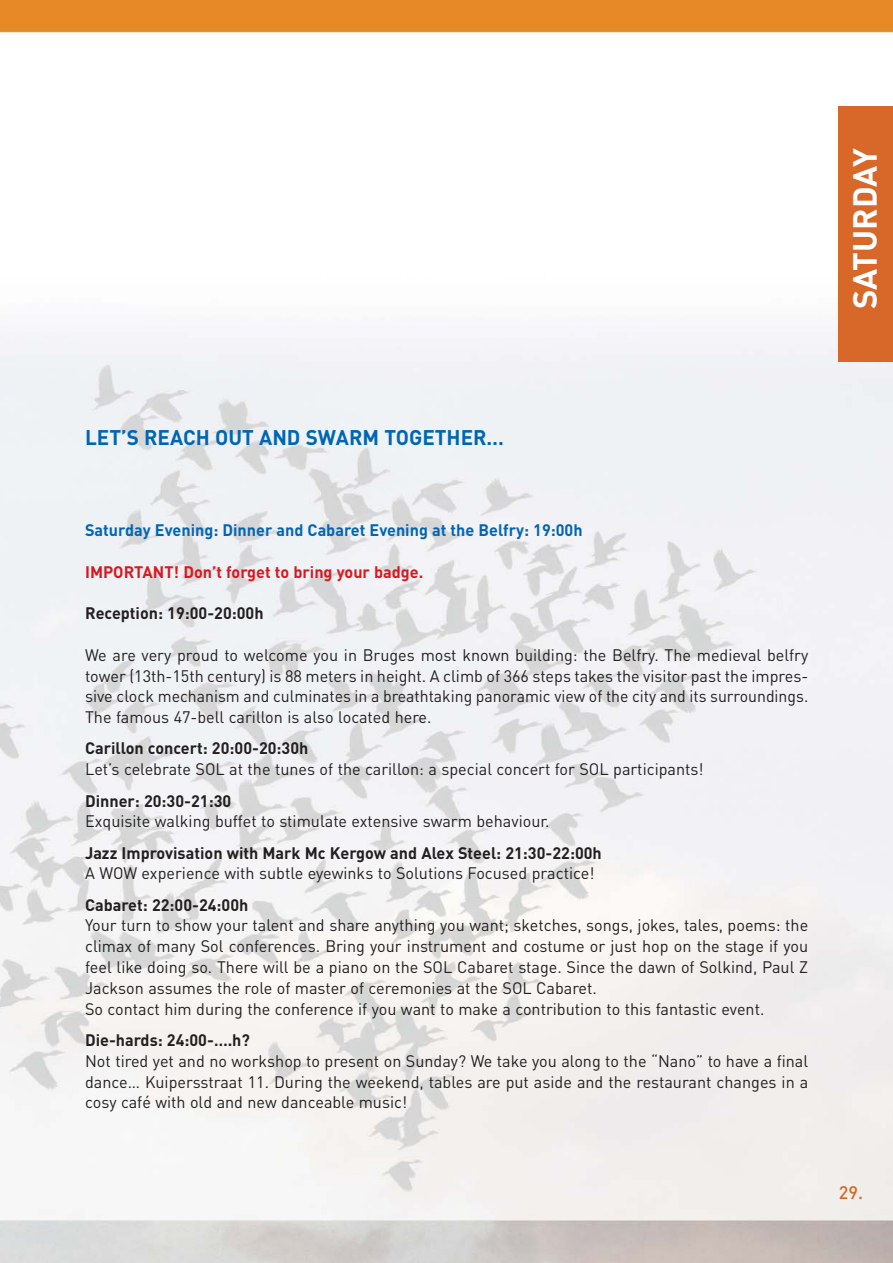
<style>
.page{position:relative;width:893px;height:1263px;background:#fff}
.page>*{position:absolute;margin:0;border:0;box-sizing:border-box;transform-origin:0 0}
.t1{font:700 33px "DIN";color:#fff}
.t2{font:700 21px "DIN";color:#0066b3}
.t3{font:500 18px "DIN";color:#d76829}
.t4{font:16.5px/20.9px "DIN";color:#231f20;text-align:justify}
.t5{font:700 16.5px "DIN";color:#231f20}
.t6{font:700 16.5px "DIN";color:#0066b3}
.t7{font:700 16.5px "DIN";color:#d71920}
</style>
<div class="page">
<img style="left:0;top:0;width:892px;height:1263px">
<div style="left:838px;top:106px;width:54px;height:255px;background:#d76829"></div>
<h1 class="t1" style="left:853px;top:309px;width:163px;rotate:-90deg">SATURDAY</h1>
<p class="t2" style="left:85px;top:431px;width:420px">LET’S REACH OUT AND SWARM TOGETHER…</p>
<p class="t6" style="left:85px;top:525px;width:499px">Saturday Evening: Dinner and Cabaret Evening at the Belfry: 19:00h</p>
<p class="t7" style="left:85px;top:566px;width:340px">IMPORTANT! Don’t forget to bring your badge.</p>
<p class="t5" style="left:85px;top:608px;width:180px">Reception: 19:00-20:00h</p>
<p class="t4" style="left:85px;top:646px;width:724px">We are very proud to welcome you in Bruges most known building: the Belfry. The medieval belfry tower (13th-15th century) is 88 meters in height. A climb of 366 steps takes the visitor past the impres&shy;sive clock mechanism and culminates in a breathtaking panoramic view of the city and its surroundings.<br>The famous 47-bell carillon is also located here.</p>
<p class="t5" style="left:85px;top:743px;width:225px">Carillon concert: 20:00-20:30h</p>
<p class="t4" style="left:85px;top:761px;width:620px">Let’s celebrate SOL at the tunes of the carillon: a special concert for SOL participants!</p>
<p class="t5" style="left:85px;top:795px;width:148px">Dinner: 20:30-21:30</p>
<p class="t4" style="left:85px;top:813px;width:466px">Exquisite walking buffet to stimulate extensive swarm behaviour.</p>
<p class="t5" style="left:85px;top:847px;width:518px">Jazz Improvisation with Mark Mc Kergow and Alex Steel: 21:30-22:00h</p>
<p class="t4" style="left:85px;top:865px;width:511px">A WOW experience with subtle eyewinks to Solutions Focused practice!</p>
<p class="t5" style="left:85px;top:899px;width:165px">Cabaret: 22:00-24:00h</p>
<p class="t4" style="left:85px;top:917px;width:724px;text-align:left">Your turn to show your talent and share anything you want; sketches, songs, jokes, tales, poems: the climax of many Sol conferences. Bring your instrument and costume or just hop on the stage if you feel like doing so. There will be a piano on the SOL Cabaret stage. Since the dawn of Solkind, Paul Z Jackson assumes the role of master of ceremonies at the SOL Cabaret.<br>So contact him during the conference if you want to make a contribution to this fantastic event.</p>
<p class="t5" style="left:85px;top:1035px;width:166px">Die-hards: 24:00-….h?</p>
<p class="t4" style="left:85px;top:1052px;width:724px">Not tired yet and no workshop to present on Sunday? We take you along to the “Nano” to have a final dance… Kuipersstraat 11. During the weekend, tables are put aside and the restaurant changes in a cosy café with old and new danceable music!</p>
<p class="t3" style="left:838px;top:1186px;width:26px">29.</p>
</div>
